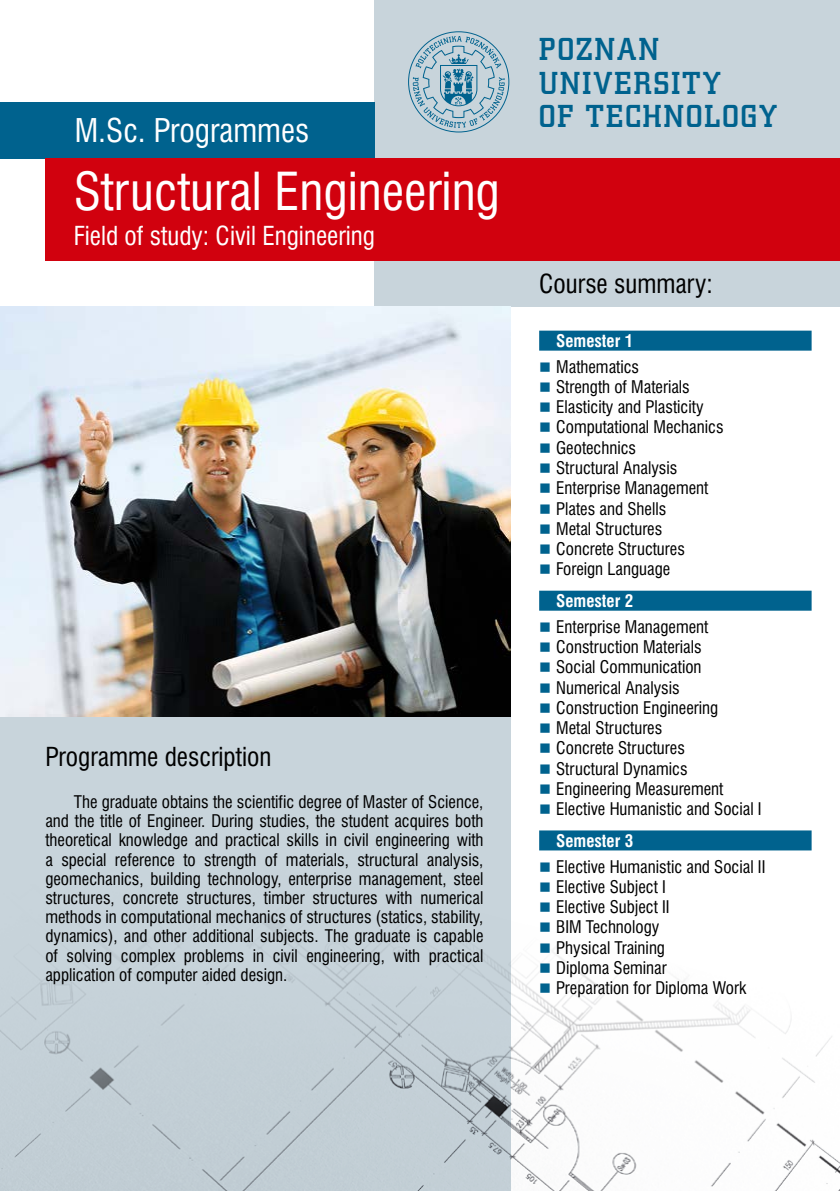
<style>
.page{position:relative;width:840px;height:1191px;background:#fff}
.page>*{position:absolute;margin:0;border:0;box-sizing:border-box;transform-origin:0 0}
.t1{font:48px "Swis 721 Cn PL";color:#fff}
.t2{font:30px "Swis 721 Cn PL";color:#fff}
.t3{font:28px/33.6px "Square Slab 711 Md PL";letter-spacing:.075em;color:#00628e}
.t4{font:24px "Swis 721 Cn PL";color:#000}
.t5{font:24px "Swis 721 Cn PL";color:#fff}
.t6{font:16px/20.2px "Swis 721 Cn PL";color:#000}
.t7{font:700 16px "Swis 721 Cn PL";color:#fff}
</style>
<div class="page">
<div style="left:374px;top:0;width:465px;height:306px;background:#c8d4db"></div>
<div style="left:0;top:102px;width:374px;height:57px;background:#00628e"></div>
<div style="left:0;top:306px;width:510px;height:885px;background:#c8d4db"></div>
<img style="left:0;top:306px;width:510px;height:410px">
<img style="left:0;top:771px;width:839px;height:420px">
<div style="left:539px;top:331px;width:272px;height:20px;background:#00628e"></div>
<div style="left:539px;top:590px;width:272px;height:20px;background:#00628e"></div>
<div style="left:539px;top:830px;width:272px;height:20px;background:#00628e"></div>
<svg style="left:408px;top:31px;width:101px;height:101px"></svg>
<div style="left:45px;top:159px;width:794px;height:102px;background:#d1010e"></div>
<svg style="left:540px;top:771px;width:9px;height:2px"></svg>
<svg style="left:540px;top:784px;width:9px;height:10px"></svg>
<svg style="left:540px;top:804px;width:9px;height:10px"></svg>
<svg style="left:540px;top:862px;width:9px;height:9px"></svg>
<svg style="left:540px;top:882px;width:9px;height:9px"></svg>
<svg style="left:540px;top:902px;width:9px;height:10px"></svg>
<svg style="left:540px;top:922px;width:9px;height:10px"></svg>
<svg style="left:540px;top:943px;width:9px;height:9px"></svg>
<svg style="left:540px;top:963px;width:9px;height:9px"></svg>
<svg style="left:540px;top:983px;width:9px;height:10px"></svg>
<h2 class="t2" style="left:75px;top:111px;width:236px">M.Sc. Programmes</h2>
<h1 class="t1" style="left:74px;top:161px;width:427px">Structural Engineering</h1>
<h3 class="t5" style="left:74px;top:220px;width:302px">Field of study: Civil Engineering</h3>
<h3 class="t4" style="left:45px;top:741px;width:227px">Programme description</h3>
<p class="t6" style="left:45px;top:792px;width:439px;line-height:19.2px;text-align:justify;text-indent:28px">The graduate obtains the scientific degree of Master of Science, and the title of Engineer. During studies, the student acquires both theoretical knowledge and practical skills in civil engineering with a special reference to strength of materials, structural analysis, geomechanics, building technology, enterprise management, steel structures, concrete structures, timber structures with numerical methods in computational mechanics of structures (statics, stability, dynamics), and other additional subjects. The graduate is capable of solving complex problems in civil engineering, with practical application of computer aided design.</p>
<h3 class="t3" style="left:539px;top:32px;width:239px">POZNAN<br>UNIVERSITY<br>OF TECHNOLOGY</h3>
<h3 class="t4" style="left:539px;top:268px;width:175px">Course summary:</h3>
<p class="t7" style="left:556px;top:330px;width:78px">Semester 1</p>
<p class="t6" style="left:556px;top:356px;width:169px">Mathematics<br>Strength of Materials<br>Elasticity and Plasticity<br>Computational Mechanics<br>Geotechnics<br>Structural Analysis<br>Enterprise Management<br>Plates and Shells<br>Metal Structures<br>Concrete Structures<br>Foreign Language</p>
<p class="t7" style="left:556px;top:590px;width:78px">Semester 2</p>
<p class="t6" style="left:556px;top:616px;width:207px">Enterprise Management<br>Construction Materials<br>Social Communication<br>Numerical Analysis<br>Construction Engineering<br>Metal Structures<br>Concrete Structures<br>Structural Dynamics<br>Engineering Measurement<br>Elective Humanistic and Social I</p>
<p class="t7" style="left:556px;top:830px;width:78px">Semester 3</p>
<p class="t6" style="left:556px;top:856px;width:211px">Elective Humanistic and Social II<br>Elective Subject I<br>Elective Subject II<br>BIM Technology<br>Physical Training<br>Diploma Seminar<br>Preparation for Diploma Work</p>
</div>
